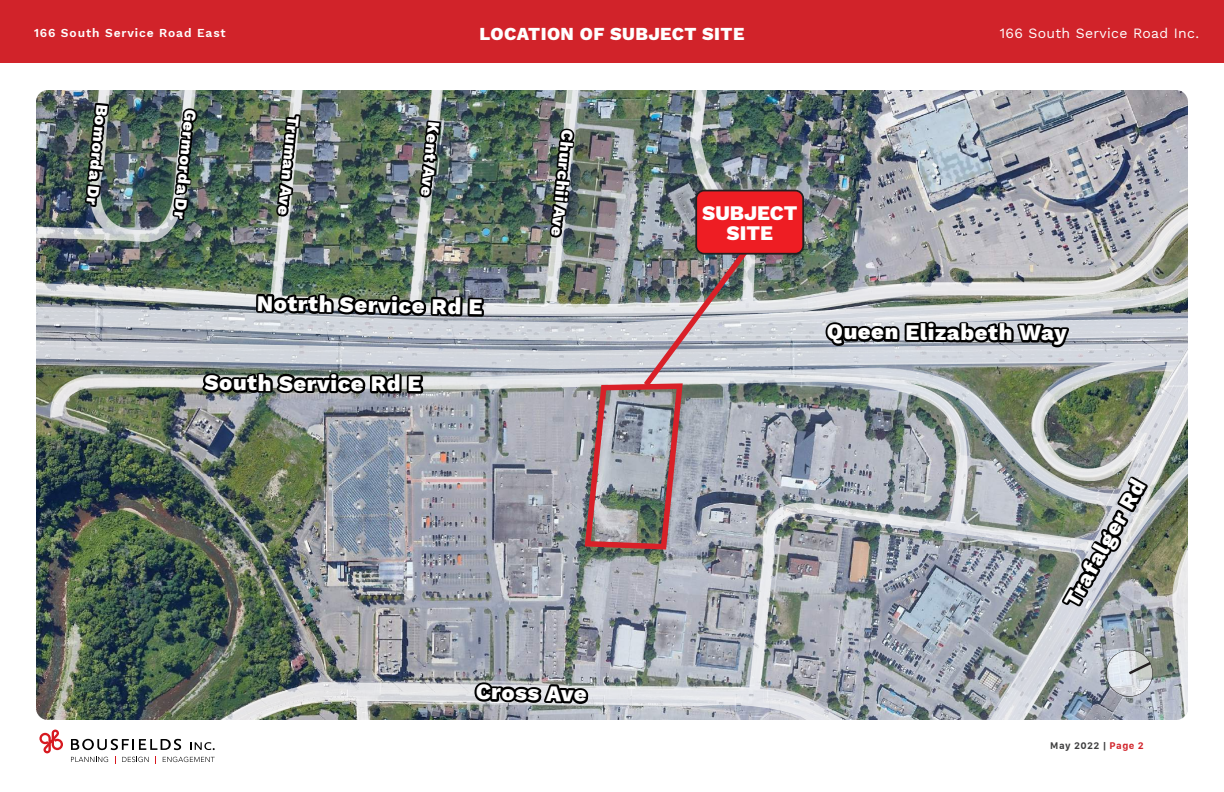
<style>
.page{position:relative;width:1224px;height:792px;background:#fff}
.page>*{position:absolute;margin:0;border:0;box-sizing:border-box;transform-origin:0 0}
.t1{font:800 21.9px "Work Sans";letter-spacing:.02em;color:#fff}
.t2{font:800 20.4px/19.4px "Work Sans";color:#fff;text-align:center}
.t3{font:800 18px "Work Sans";letter-spacing:.025em;color:#fff}
.t4{font:800 16.5px "Work Sans";color:#fff}
.t5{font:14px "Work Sans";letter-spacing:.025em;color:#fff}
.t6{font:600 12px "Work Sans";letter-spacing:.075em;color:#fff}
.t7{font:700 10px "San Francisco Text";letter-spacing:.05em;color:#3e3e3f}
.s1{color:#d1232a}
</style>
<div class="page">
<svg style="left:71px;top:757px;width:37px;height:5px"></svg>
<svg style="left:122px;top:757px;width:27px;height:5px"></svg>
<svg style="left:163px;top:757px;width:52px;height:5px"></svg>
<svg style="left:71px;top:739px;width:110px;height:11px"></svg>
<svg style="left:190px;top:742px;width:25px;height:8px"></svg>
<svg style="left:39px;top:730px;width:24px;height:23px"></svg>
<div style="left:0;top:0;width:1224px;height:63px;background:#d1232a"></div>
<img style="left:36px;top:90px;width:1152px;height:630px">
<p class="t6" style="left:34px;top:24px;width:193px">166 South Service Road East</p>
<p class="t3" style="left:480px;top:20px;width:266px">LOCATION OF SUBJECT SITE</p>
<p class="t5" style="left:1000px;top:23px;width:201px">166 South Service Road Inc.</p>
<p class="t4" style="left:115px;top:106px;width:103px;rotate:96deg">Bomorda Dr</p>
<p class="t4" style="left:203px;top:111px;width:111px;rotate:96deg">Germorda Dr</p>
<p class="t4" style="left:306px;top:117px;width:102px;rotate:96deg">Truman Ave</p>
<p class="t4" style="left:447px;top:123px;width:76px;rotate:96deg">Kent Ave</p>
<p class="t1" style="left:257px;top:286px;width:227px;rotate:1deg">Notrth Service Rd E</p>
<p class="t1" style="left:204px;top:367px;width:219px">South Service Rd E</p>
<p class="t4" style="left:580px;top:131px;width:108px;rotate:96deg">Churchii Ave</p>
<p class="t1" style="left:476px;top:675px;width:112px;rotate:1deg">Cross Ave</p>
<p class="t2" style="left:702px;top:205px;width:97px">SUBJECT<br>SITE</p>
<p class="t1" style="left:827px;top:316px;width:241px">Queen Elizabeth Way</p>
<p class="t1" style="left:1056px;top:597px;width:143px;rotate:-61deg">Trafalger Rd</p>
<p class="t7" style="left:1050px;top:740px;width:95px">May 2022 | <span class="s1">Page 2</span></p>
</div>
